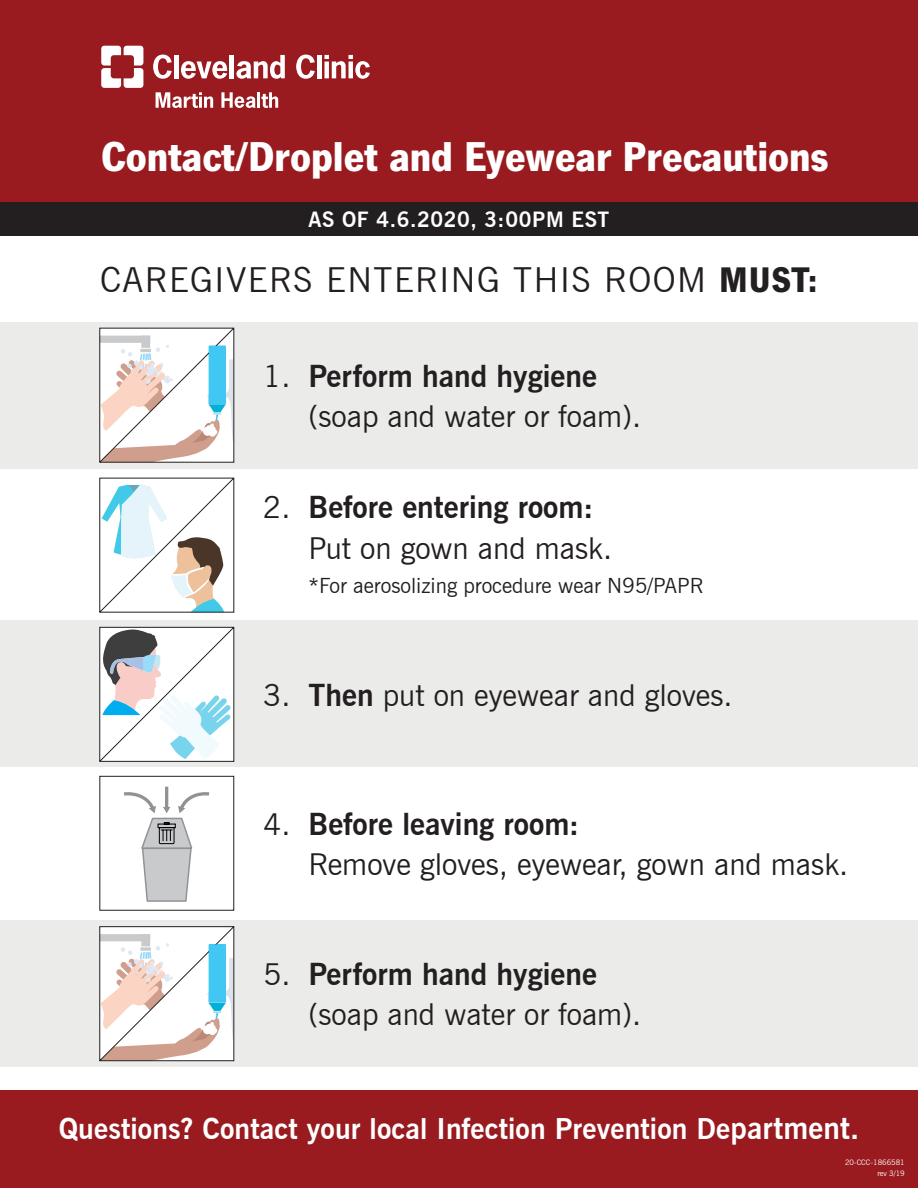
<style>
.page{position:relative;width:918px;height:1188px;background:#fff}
.page>*{position:absolute;margin:0;border:0;box-sizing:border-box;transform-origin:0 0}
.t1{font:900 42.6px "News Gothic LT Std";color:#fff;scale:.95 1}
.t2{font:34.5px "News Gothic BT";letter-spacing:.045em;color:#231f20}
.t3{font:30.15px/40.3px "News Gothic BT";color:#231f20}
.t4{font:700 28.5px "News Gothic BT";letter-spacing:.005em;color:#fff}
.t5{font:700 21px "News Gothic BT";letter-spacing:.03em;color:#fff}
.t6{font:21px "News Gothic BT";color:#231f20}
.t7{font:7.5px/10.5px "News Gothic BT";color:#fff;text-align:right}
.s1{font-family:"News Gothic LT Std";font-weight:900;font-size:36.15px}
.s2{font-weight:700}
.s3{font-size:30px}
</style>
<div class="page">
<div style="left:0;top:0;width:918px;height:202px;background:#991b20"></div>
<svg style="left:153px;top:55px;width:19px;height:24px"></svg>
<div style="left:174px;top:55px;width:5px;height:23px;background:#fff"></div>
<svg style="left:181px;top:61px;width:46px;height:18px"></svg>
<hr style="left:230px;top:55px;width:4px;height:23px;background:#fff">
<svg style="left:236px;top:55px;width:49px;height:24px"></svg>
<svg style="left:296px;top:55px;width:19px;height:24px"></svg>
<div style="left:317px;top:55px;width:5px;height:23px;background:#fff"></div>
<svg style="left:324px;top:55px;width:46px;height:24px"></svg>
<svg style="left:101px;top:46px;width:42px;height:42px"></svg>
<svg style="left:156px;top:92px;width:57px;height:16px"></svg>
<svg style="left:221px;top:92px;width:57px;height:16px"></svg>
<div style="left:0;top:1091px;width:918px;height:97px;background:#991b20"></div>
<div style="left:0;top:202px;width:918px;height:34px;background:#231f20"></div>
<div style="left:0;top:620px;width:918px;height:147px;background:#ebebea"></div>
<div style="left:0;top:920px;width:918px;height:147px;background:#ebebea"></div>
<div style="left:0;top:322px;width:918px;height:147px;background:#ebebea"></div>
<svg style="left:99px;top:627px;width:135px;height:135px;background:#d6dde0"></svg>
<svg style="left:99px;top:327px;width:135px;height:136px;background:#e2e1e1"></svg>
<div style="left:141px;top:336px;width:9px;height:12px;background:#c9cacc"></div>
<svg style="left:99px;top:477px;width:135px;height:136px"></svg>
<svg style="left:99px;top:926px;width:135px;height:135px;background:#ece3e0"></svg>
<div style="left:209px;top:944px;width:17px;height:58px;background:#40c7f4"></div>
<svg style="left:140px;top:947px;width:11px;height:4px"></svg>
<div style="left:141px;top:934px;width:9px;height:12px;background:#c9cacc"></div>
<div style="left:99px;top:776px;width:135px;height:135px;border:1px solid #231f20"></div>
<hr style="left:165px;top:787px;width:3px;height:21px;background:#919295">
<svg style="left:124px;top:791px;width:86px;height:111px"></svg>
<h1 class="t1" style="left:101px;top:132px;width:767px">Contact/Droplet and Eyewear Precautions</h1>
<p class="t5" style="left:295px;top:207px;width:116px">AS OF 3.19</p>
<p class="t5" style="left:485px;top:207px;width:140px">12: 0PM EST</p>
<p class="t2" style="left:100px;top:259px;width:719px">CAREGIVERS ENTERING THIS ROOM <span class="s1">MUST:</span></p>
<p class="t5" style="left:309px;top:207px;width:302px">AS OF 4.6.2020, 3:00PM EST</p>
<p class="t3" style="left:309px;top:355px;width:334px;text-indent:-45px">1. <span class="s2">Perform hand hygiene </span>(soap and water or foam).</p>
<p class="t3" style="left:309px;top:487px;width:305px;text-indent:-45px">2. <span class="s2">Before entering room:<br></span>Put on gown and mask.</p>
<p class="t6" style="left:309px;top:573px;width:396px">*For aerosolizing procedure wear N95/PAPR</p>
<p class="t3" style="left:263px;top:675px;width:471px">3. <span class="s2">Then</span> put on eyewear and gloves.</p>
<p class="t3" style="left:309px;top:804px;width:541px;text-indent:-45px">4. <span class="s2">Before leaving room:<br></span>Remove gloves, eyewear, gown and mask.</p>
<p class="t3" style="left:309px;top:954px;width:334px;text-indent:-45px">5. <span class="s2">Perform hand hygiene </span>(soap and water or foam).</p>
<p class="t4" style="left:59px;top:1112px;width:802px">Questions? Contact your local Infection Prevention De<span class="s3">partment.</span></p>
<p class="t7" style="left:845px;top:1157px;width:61px">20-CCC-1866581 rev 3/19</p>
</div>
